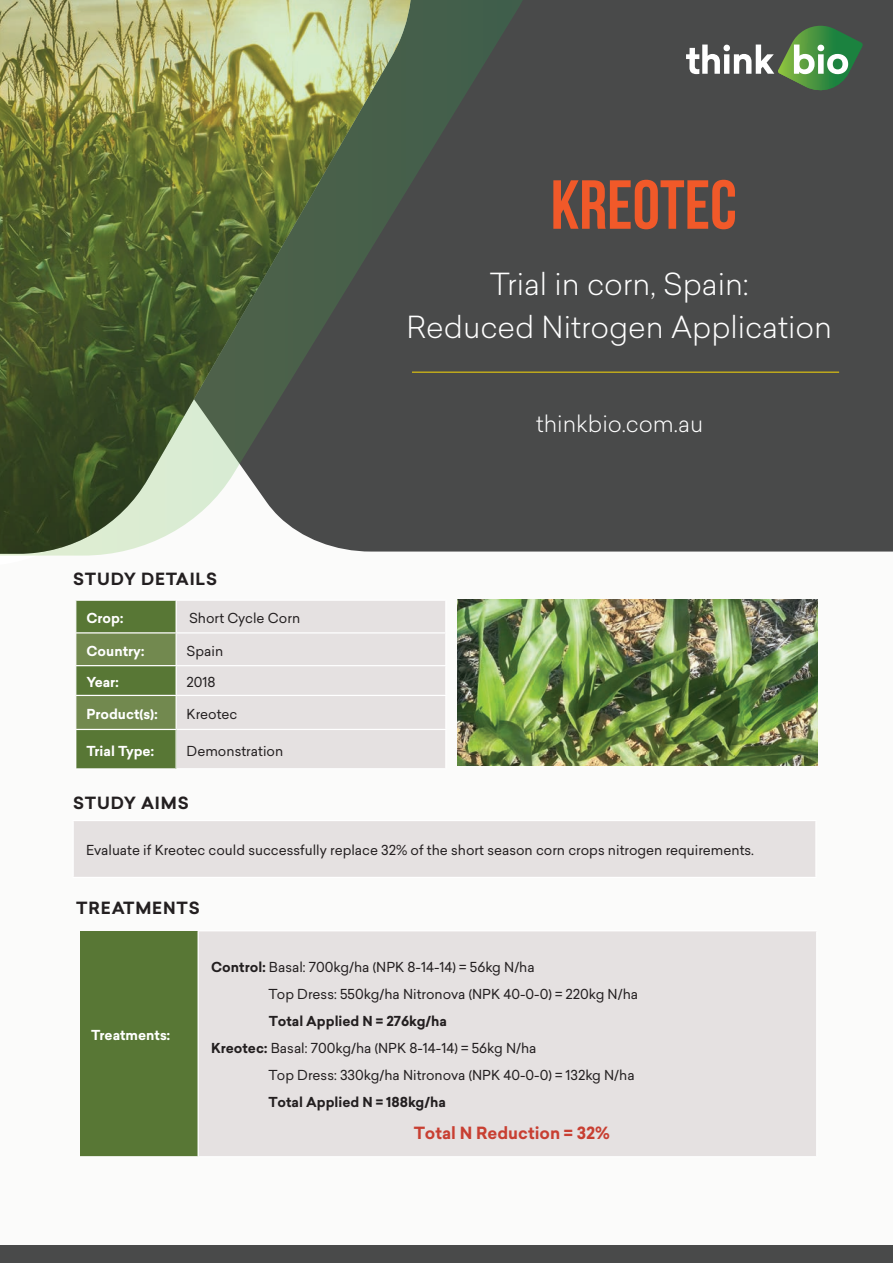
<style>
.page{position:relative;width:893px;height:1263px;background:#fbfbfa}
.page>*{position:absolute;margin:0;border:0;box-sizing:border-box;transform-origin:0 0}
.t1{font:69.3px "Bebas Neue";color:#f15929}
.t2{font:300 29.85px/43px "Sailec";color:#fff;text-align:center}
.t3{font:300 22.5px "Sailec";color:#fff}
.t4{font:700 16.5px "Sailec";letter-spacing:.05em;color:#231f20}
.t5{font:700 16.5px "Sailec";color:#c83f32}
.t6{font:13.5px/27px "Sailec";color:#231f20}
.t7{font:700 13.5px "Sailec";color:#fff}
.t8{font:700 13.5px "Sailec";color:#231f20}
.s1{font-weight:700}
</style>
<div class="page">
<div style="left:540px;top:0;width:353px;height:551px;background:#494a4a"></div>
<div style="left:0;top:1246px;width:893px;height:17px;background:#494a4a"></div>
<hr style="left:412px;top:372px;width:427px;height:1px;background:#fad906">
<svg style="left:0;top:0;width:540px;height:556px;background:#657051"></svg>
<svg style="left:686px;top:26px;width:177px;height:69px;background:#627763"></svg>
<div style="left:177px;top:601px;width:268px;height:167px;background:#e5e1e1"></div>
<div style="left:76px;top:729px;width:100px;height:40px;background:#587735"></div>
<hr style="left:76px;top:599px;width:100px;height:2px;background:#fff">
<hr style="left:176px;top:599px;width:270px;height:2px;background:#fff">
<hr style="left:176px;top:632px;width:270px;height:1px;background:#fff">
<hr style="left:176px;top:665px;width:270px;height:1px;background:#fff">
<hr style="left:176px;top:695px;width:270px;height:1px;background:#fff">
<hr style="left:176px;top:729px;width:270px;height:1px;background:#fff">
<hr style="left:176px;top:768px;width:270px;height:1px;background:#fff">
<hr style="left:445px;top:601px;width:1px;height:31px;background:#fff">
<hr style="left:445px;top:633px;width:1px;height:32px;background:#fff">
<hr style="left:445px;top:696px;width:1px;height:33px;background:#fff">
<hr style="left:445px;top:730px;width:1px;height:38px;background:#fff">
<svg style="left:76px;top:600px;width:101px;height:129px;background:#6d864c"></svg>
<hr style="left:76px;top:695px;width:1px;height:34px;background:#fff">
<hr style="left:76px;top:729px;width:1px;height:40px;background:#fff">
<hr style="left:76px;top:729px;width:100px;height:1px;background:#fff">
<hr style="left:176px;top:730px;width:1px;height:38px;background:#fff">
<hr style="left:76px;top:768px;width:100px;height:1px;background:#fff">
<div style="left:80px;top:931px;width:118px;height:226px;background:#587735"></div>
<div style="left:198px;top:931px;width:619px;height:226px;background:#e5e1e1"></div>
<hr style="left:80px;top:1156px;width:118px;height:1px;background:#fff">
<hr style="left:198px;top:1156px;width:619px;height:1px;background:#fff">
<hr style="left:198px;top:930px;width:619px;height:1px;background:#fff">
<hr style="left:198px;top:931px;width:1px;height:225px;background:#fff">
<hr style="left:816px;top:931px;width:1px;height:225px;background:#fff">
<div style="left:73px;top:820px;width:743px;height:57px;background:#e5e1e1"></div>
<hr style="left:73px;top:820px;width:743px;height:1px;background:#fff">
<hr style="left:73px;top:877px;width:743px;height:1px;background:#fff">
<hr style="left:73px;top:821px;width:1px;height:56px;background:#fff">
<hr style="left:815px;top:821px;width:1px;height:56px;background:#fff">
<img style="left:457px;top:599px;width:360px;height:167px">
<h1 class="t1" style="left:551px;top:167px;width:188px">KREOTEC</h1>
<h2 class="t2" style="left:406px;top:262px;width:427px">Trial in corn, Spain:<br>Reduced Nitrogen Application</h2>
<p class="t4" style="left:73px;top:568px;width:146px">STUDY DETAILS</p>
<p class="t7" style="left:86px;top:608px;width:39px">Crop:</p>
<p class="t6" style="left:189px;top:604px;width:113px">Short Cycle Corn</p>
<p class="t7" style="left:86px;top:641px;width:60px">Country:</p>
<p class="t6" style="left:187px;top:637px;width:38px">Spain</p>
<p class="t7" style="left:86px;top:672px;width:34px">Year:</p>
<p class="t6" style="left:187px;top:668px;width:31px">2018</p>
<p class="t7" style="left:86px;top:704px;width:73px">Product(s):</p>
<p class="t6" style="left:187px;top:700px;width:52px">Kreotec</p>
<p class="t7" style="left:86px;top:741px;width:69px">Trial Type:</p>
<p class="t6" style="left:187px;top:737px;width:98px">Demonstration</p>
<p class="t4" style="left:73px;top:791px;width:117px">STUDY AIMS</p>
<h3 class="t3" style="left:536px;top:408px;width:169px">thinkbio.com.au</h3>
<p class="t6" style="left:86px;top:837px;width:669px">Evaluate if Kreotec could successfully replace 32% of the short season corn crops nitrogen requirements.</p>
<p class="t4" style="left:76px;top:896px;width:125px">TREATMENTS</p>
<p class="t7" style="left:91px;top:1025px;width:81px">Treatments:</p>
<p class="t6" style="left:269px;top:953px;width:371px;text-indent:-58px"><span class="s1">Control:</span> Basal: 700kg/ha (NPK 8-14-14) = 56kg N/ha<br>Top Dress: 550kg/ha Nitronova (NPK 40-0-0) = 220kg N/ha</p>
<p class="t8" style="left:269px;top:1011px;width:180px">Total Applied N = 276kg/ha</p>
<p class="t6" style="left:211px;top:1034px;width:327px"><span class="s1">Kreotec:</span> Basal: 700kg/ha (NPK 8-14-14) = 56kg N/ha</p>
<p class="t6" style="left:269px;top:1061px;width:368px">Top Dress: 330kg/ha Nitronova (NPK 40-0-0) = 132kg N/ha</p>
<p class="t8" style="left:269px;top:1092px;width:179px">Total Applied N = 188kg/ha</p>
<p class="t5" style="left:414px;top:1121px;width:197px">Total N Reduction = 32%</p>
</div>
